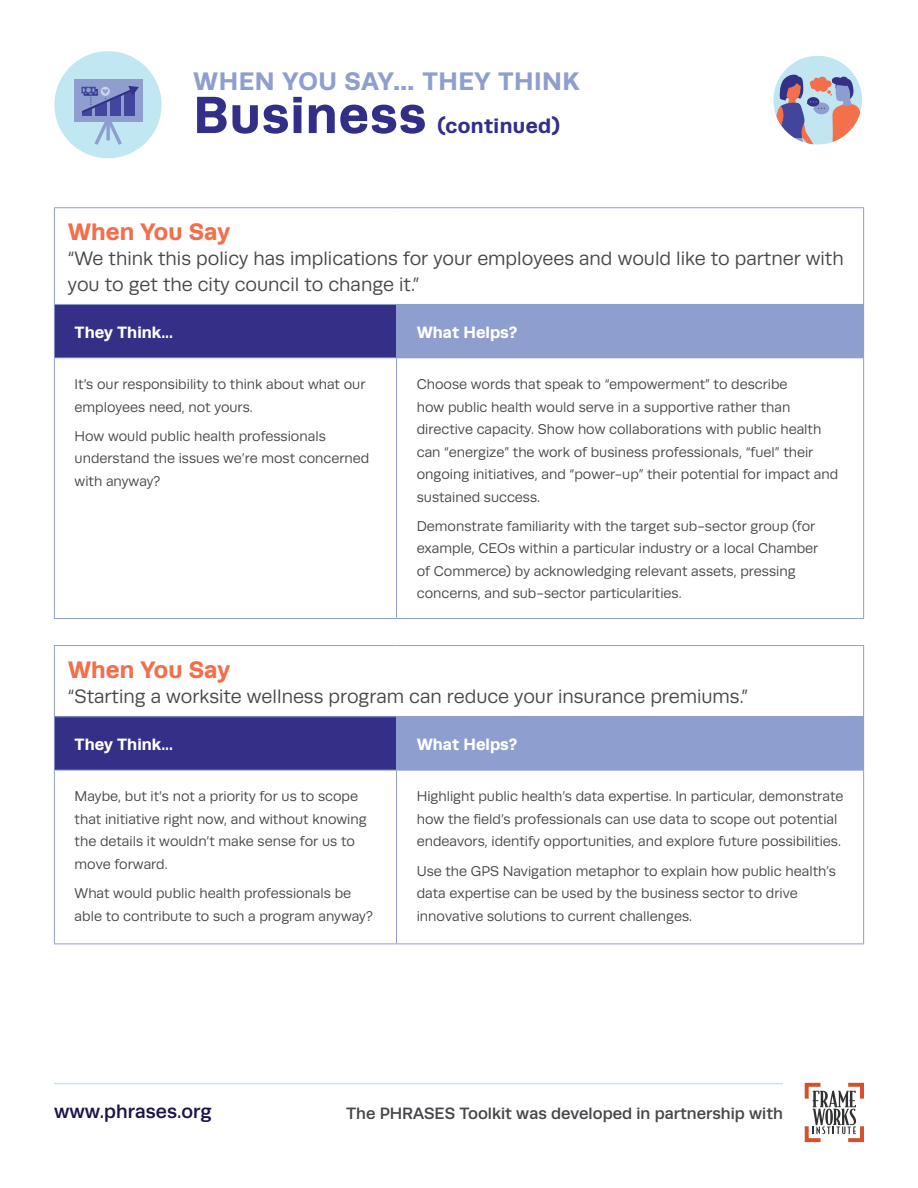
<style>
.page{position:relative;width:918px;height:1188px;background:#fff}
.page>*{position:absolute;margin:0;border:0;box-sizing:border-box;transform-origin:0 0}
.t1{font:700 52.5px "Runda";letter-spacing:.02em;color:#332f88}
.t2{font:700 25.5px "Runda";letter-spacing:.02em;color:#8e9ecf}
.t3{font:700 24px "Runda";color:#f36f4b}
.t4{font:700 21px "Runda";letter-spacing:.02em;color:#332f88}
.t5{font:19.5px/25.5px "Runda";color:#46474a}
.t6{font:500 19.5px "Runda";color:#1a144b}
.t7{font:500 16.5px "Runda";color:#46474a}
.t8{font:700 16.5px "Runda";color:#fff}
.t9{font:14.25px/22.5px "Runda";color:#46474a}
</style>
<div class="page">
<div style="left:773px;top:56px;width:89px;height:89px;background:#c1e6f2;border-radius:50%"></div>
<svg style="left:773px;top:73px;width:87px;height:72px"></svg>
<div style="left:814px;top:82px;width:7px;height:10px;background:#f36e49;border-radius:50%"></div>
<div style="left:819px;top:83px;width:9px;height:9px;background:#f36e49;border-radius:50%"></div>
<div style="left:825px;top:81px;width:7px;height:6px;background:#f36e49;border-radius:50%"></div>
<hr style="left:54px;top:1083px;width:729px;height:1px;background:#c2e7f2">
<svg style="left:805px;top:1083px;width:59px;height:59px"></svg>
<div style="left:54px;top:304px;width:343px;height:54px;background:#342f87"></div>
<div style="left:397px;top:304px;width:467px;height:54px;background:#8e9ecf"></div>
<hr style="left:54px;top:207px;width:343px;height:1px;background:#8e9ecf">
<hr style="left:54px;top:208px;width:1px;height:96px;background:#8e9ecf">
<hr style="left:397px;top:207px;width:467px;height:1px;background:#8e9ecf">
<hr style="left:863px;top:208px;width:1px;height:96px;background:#8e9ecf">
<hr style="left:54px;top:304px;width:343px;height:1px;background:#8e9ecf">
<hr style="left:54px;top:305px;width:1px;height:52px;background:#8e9ecf">
<hr style="left:396px;top:305px;width:1px;height:52px;background:#8e9ecf">
<hr style="left:54px;top:357px;width:343px;height:1px;background:#8e9ecf">
<hr style="left:54px;top:358px;width:1px;height:260px;background:#8e9ecf">
<hr style="left:396px;top:358px;width:1px;height:260px;background:#8e9ecf">
<hr style="left:863px;top:358px;width:1px;height:260px;background:#8e9ecf">
<hr style="left:54px;top:618px;width:343px;height:1px;background:#8e9ecf">
<hr style="left:397px;top:618px;width:467px;height:1px;background:#8e9ecf">
<div style="left:54px;top:717px;width:343px;height:53px;background:#342f87"></div>
<div style="left:397px;top:717px;width:467px;height:53px;background:#8e9ecf"></div>
<hr style="left:54px;top:645px;width:343px;height:1px;background:#8e9ecf">
<hr style="left:54px;top:646px;width:1px;height:70px;background:#8e9ecf">
<hr style="left:397px;top:645px;width:467px;height:1px;background:#8e9ecf">
<hr style="left:863px;top:646px;width:1px;height:70px;background:#8e9ecf">
<hr style="left:54px;top:716px;width:343px;height:1px;background:#8e9ecf">
<hr style="left:54px;top:717px;width:1px;height:53px;background:#8e9ecf">
<hr style="left:397px;top:716px;width:467px;height:1px;background:#8e9ecf">
<hr style="left:396px;top:717px;width:1px;height:53px;background:#8e9ecf">
<hr style="left:54px;top:770px;width:343px;height:1px;background:#8e9ecf">
<hr style="left:54px;top:771px;width:1px;height:173px;background:#8e9ecf">
<hr style="left:397px;top:770px;width:467px;height:1px;background:#8e9ecf">
<hr style="left:396px;top:771px;width:1px;height:173px;background:#8e9ecf">
<hr style="left:863px;top:771px;width:1px;height:173px;background:#8e9ecf">
<hr style="left:54px;top:944px;width:343px;height:1px;background:#8e9ecf">
<hr style="left:397px;top:944px;width:467px;height:1px;background:#8e9ecf">
<div style="left:54px;top:51px;width:108px;height:107px;background:#c1e7f2;border-radius:50%"></div>
<svg style="left:67px;top:79px;width:77px;height:70px"></svg>
<h2 class="t2" style="left:193px;top:66px;width:388px">WHEN YOU SAY… THEY THINK</h2>
<h1 class="t1" style="left:193px;top:84px;width:234px">Business</h1>
<h3 class="t4" style="left:437px;top:113px;width:124px">(continued)</h3>
<h3 class="t3" style="left:68px;top:217px;width:164px">When You Say</h3>
<h3 class="t5" style="left:68px;top:246px;width:777px">“We think this policy has implications for your employees and would like to partner with you to get the city council to change it.”</h3>
<p class="t8" style="left:75px;top:322px;width:100px">They Think...</p>
<p class="t8" style="left:417px;top:322px;width:102px">What Helps?</p>
<p class="t9" style="left:75px;top:373px;width:292px">It’s our responsibility to think about what our employees need, not yours.</p>
<p class="t9" style="left:75px;top:425px;width:296px">How would public health professionals understand the issues we’re most concerned with anyway?</p>
<p class="t9" style="left:417px;top:373px;width:423px">Choose words that speak to “empowerment” to describe<br>how public health would serve in a supportive rather than directive capacity. Show how collaborations with public health can “energize” the work of business professionals, “fuel” their ongoing initiatives, and “power-up” their potential for impact and sustained success.</p>
<p class="t9" style="left:417px;top:515px;width:403px">Demonstrate familiarity with the target sub-sector group (for example, CEOs within a particular industry or a local Chamber of Commerce) by acknowledging relevant assets, pressing concerns, and sub-sector particularities.</p>
<h3 class="t3" style="left:68px;top:655px;width:164px">When You Say</h3>
<h3 class="t5" style="left:68px;top:684px;width:682px">“Starting a worksite wellness program can reduce your insurance premiums.”</h3>
<p class="t8" style="left:75px;top:734px;width:100px">They Think...</p>
<p class="t8" style="left:417px;top:734px;width:102px">What Helps?</p>
<p class="t9" style="left:75px;top:785px;width:294px">Maybe, but it’s not a priority for us to scope that initiative right now, and without knowing the details it wouldn’t make sense for us to move forward.</p>
<p class="t9" style="left:75px;top:882px;width:300px">What would public health professionals be able to contribute to such a program anyway?</p>
<p class="t9" style="left:417px;top:785px;width:428px">Highlight public health’s data expertise. In particular, demonstrate how the field’s professionals can use data to scope out potential endeavors, identify opportunities, and explore future possibilities.</p>
<p class="t9" style="left:417px;top:860px;width:421px">Use the GPS Navigation metaphor to explain how public health’s data expertise can be used by the business sector to drive innovative solutions to current challenges.</p>
<h3 class="t6" style="left:54px;top:1100px;width:159px">www.phrases.org</h3>
<p class="t7" style="left:346px;top:1104px;width:438px">The PHRASES Toolkit was developed in partnership with</p>
</div>
